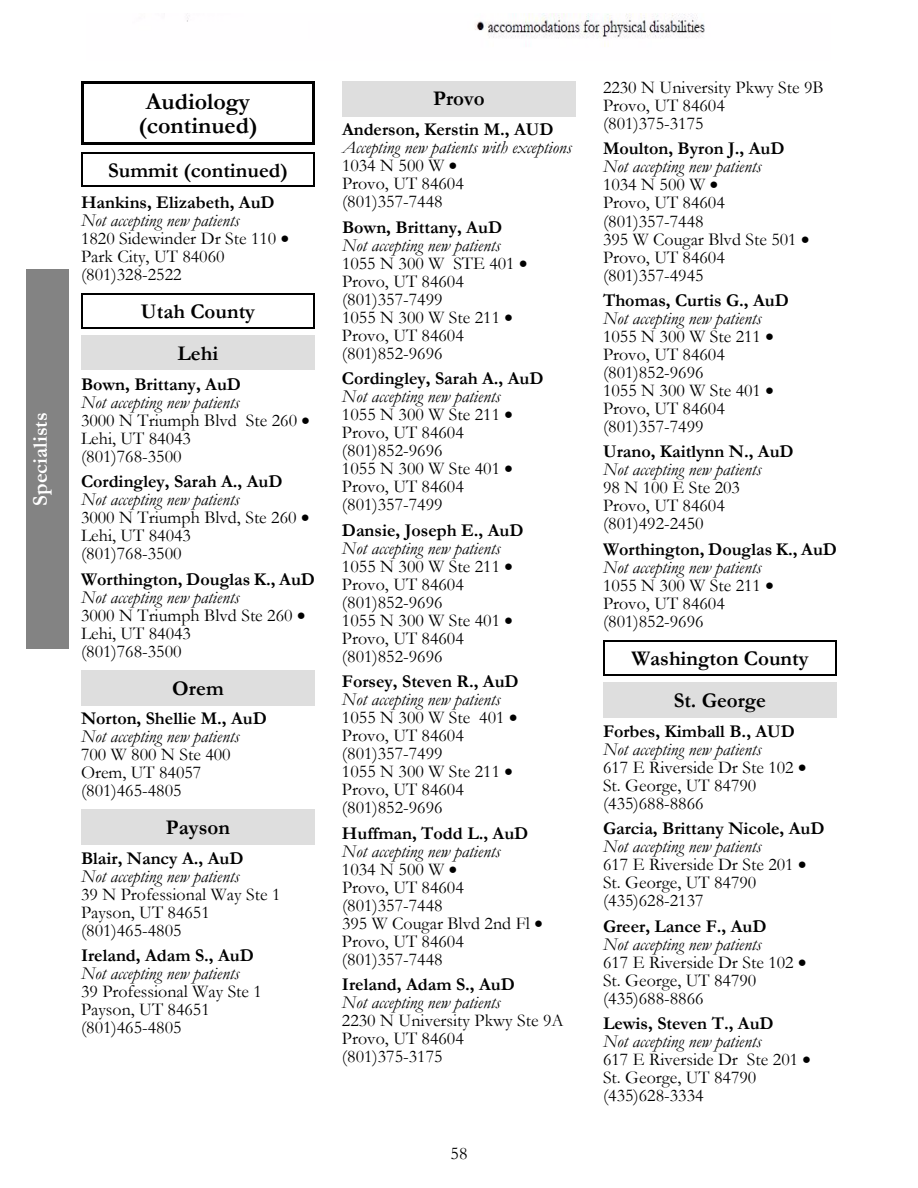
<style>
.page{position:relative;width:918px;height:1188px;background:#fff}
.page>*{position:absolute;margin:0;border:0;box-sizing:border-box;transform-origin:0 0}
.t1{font:700 24px/24px "Garamond";color:#000;text-align:center}
.t2{font:700 21px/42.2px "Garamond";color:#000;text-align:center}
.t3{font:700 21px "Garamond";color:#fff}
.t4{font:18px/18px "Garamond";color:#000}
.t5{font:700 18px "Garamond";color:#000}
.t6{font:italic 18px "Garamond";color:#000}
.t7{font:17.85px "Garamond";color:#000}
.s1{font-style:italic}
</style>
<div class="page">
<img style="left:187px;top:14px;width:518px;height:33px">
<div style="left:27px;top:270px;width:41px;height:378px;background:#838383"></div>
<hr style="left:27px;top:269px;width:41px;height:2px;background:#838383">
<hr style="left:26px;top:647px;width:42px;height:2px;background:#838383">
<hr style="left:26px;top:269px;width:2px;height:379px;background:#838383">
<hr style="left:82px;top:81px;width:233px;height:3px;background:#000">
<hr style="left:312px;top:82px;width:3px;height:63px;background:#000">
<hr style="left:81px;top:142px;width:232px;height:3px;background:#000">
<hr style="left:81px;top:81px;width:3px;height:62px;background:#000">
<hr style="left:82px;top:152px;width:233px;height:2px;background:#000">
<hr style="left:314px;top:153px;width:1px;height:34px;background:#000">
<hr style="left:81px;top:186px;width:233px;height:1px;background:#000">
<hr style="left:81px;top:152px;width:2px;height:34px;background:#000">
<hr style="left:82px;top:293px;width:233px;height:2px;background:#000">
<hr style="left:314px;top:294px;width:1px;height:34px;background:#000">
<hr style="left:81px;top:327px;width:233px;height:1px;background:#000">
<hr style="left:81px;top:293px;width:2px;height:35px;background:#000">
<div style="left:81px;top:335px;width:234px;height:35px;background:#dedede"></div>
<div style="left:81px;top:670px;width:234px;height:35px;background:#dedede"></div>
<div style="left:81px;top:810px;width:234px;height:35px;background:#dedede"></div>
<div style="left:342px;top:81px;width:234px;height:35px;background:#dedede"></div>
<hr style="left:604px;top:641px;width:233px;height:1px;background:#000">
<hr style="left:836px;top:641px;width:1px;height:35px;background:#000">
<hr style="left:603px;top:674px;width:233px;height:2px;background:#000">
<hr style="left:603px;top:641px;width:2px;height:34px;background:#000">
<div style="left:603px;top:683px;width:234px;height:35px;background:#dedede"></div>
<p class="t3" style="left:29px;top:506px;width:95px;rotate:-90deg">Specialists</p>
<h1 class="t1" style="left:138px;top:90px;width:121px">Audiology (continued)</h1>
<p class="t2" style="left:108px;top:149px;width:181px">Summit (continued)</p>
<p class="t5" style="left:81px;top:192px;width:195px">Hankins, Elizabeth, AuD</p>
<p class="t4" style="left:81px;top:211px;width:210px"><span class="s1">Not accepting new patients<br></span>1820 Sidewinder Dr Ste 110 •<br>Park City, UT 84060 (801)328-2522</p>
<p class="t2" style="left:141px;top:290px;width:116px">Utah County<br>Lehi</p>
<p class="t5" style="left:81px;top:374px;width:162px">Bown, Brittany, AuD</p>
<p class="t4" style="left:81px;top:393px;width:230px"><span class="s1">Not accepting new patients<br></span>3000 N Triumph Blvd Ste 260 •<br>Lehi, UT 84043<br>(801)768-3500</p>
<p class="t5" style="left:81px;top:472px;width:203px">Cordingley, Sarah A., AuD</p>
<p class="t4" style="left:81px;top:491px;width:230px"><span class="s1">Not accepting new patients<br></span>3000 N Triumph Blvd, Ste 260 •<br>Lehi, UT 84043<br>(801)768-3500</p>
<p class="t5" style="left:81px;top:569px;width:236px">Worthington, Douglas K., AuD</p>
<p class="t4" style="left:81px;top:588px;width:226px"><span class="s1">Not accepting new patients<br></span>3000 N Triumph Blvd Ste 260 •<br>Lehi, UT 84043<br>(801)768-3500</p>
<p class="t2" style="left:172px;top:667px;width:53px">Orem</p>
<p class="t5" style="left:81px;top:709px;width:187px">Norton, Shellie M., AuD</p>
<p class="t6" style="left:81px;top:727px;width:160px">Not accepting new patients</p>
<p class="t4" style="left:81px;top:746px;width:151px">700 W 800 N Ste 400<br>Orem, UT 84057 (801)465-4805</p>
<p class="t2" style="left:166px;top:807px;width:66px">Payson</p>
<p class="t5" style="left:81px;top:848px;width:164px">Blair, Nancy A., AuD</p>
<p class="t6" style="left:81px;top:866px;width:160px">Not accepting new patients</p>
<p class="t4" style="left:81px;top:885px;width:201px">39 N Professional Way Ste 1<br>Payson, UT 84651 (801)465-4805</p>
<p class="t5" style="left:81px;top:946px;width:174px">Ireland, Adam S., AuD</p>
<p class="t6" style="left:81px;top:964px;width:160px">Not accepting new patients</p>
<p class="t4" style="left:81px;top:983px;width:182px">39 Professional Way Ste 1<br>Payson, UT 84651 (801)465-4805</p>
<p class="t2" style="left:433px;top:78px;width:53px">Provo</p>
<p class="t5" style="left:342px;top:120px;width:213px">Anderson, Kerstin M., AUD</p>
<p class="t4" style="left:342px;top:139px;width:231px"><span class="s1">Accepting new patients with exceptions<br></span>1034 N 500 W •<br>Provo, UT 84604<br>(801)357-7448</p>
<p class="t5" style="left:342px;top:217px;width:162px">Bown, Brittany, AuD</p>
<p class="t4" style="left:342px;top:236px;width:187px"><span class="s1">Not accepting new patients<br></span>1055 N 300 W STE 401 •<br>Provo, UT 84604 (801)357-7499<br>1055 N 300 W Ste 211 •<br>Provo, UT 84604 (801)852-9696</p>
<p class="t5" style="left:342px;top:369px;width:203px">Cordingley, Sarah A., AuD</p>
<p class="t4" style="left:342px;top:388px;width:172px"><span class="s1">Not accepting new patients<br></span>1055 N 300 W Ste 211 •<br>Provo, UT 84604 (801)852-9696<br>1055 N 300 W Ste 401 •<br>Provo, UT 84604 (801)357-7499</p>
<p class="t5" style="left:342px;top:520px;width:183px">Dansie, Joseph E., AuD</p>
<p class="t4" style="left:342px;top:539px;width:172px"><span class="s1">Not accepting new patients<br></span>1055 N 300 W Ste 211 •<br>Provo, UT 84604 (801)852-9696<br>1055 N 300 W Ste 401 •<br>Provo, UT 84604 (801)852-9696</p>
<p class="t5" style="left:342px;top:672px;width:178px">Forsey, Steven R., AuD</p>
<p class="t4" style="left:342px;top:691px;width:177px"><span class="s1">Not accepting new patients<br></span>1055 N 300 W Ste 401 •<br>Provo, UT 84604 (801)357-7499<br>1055 N 300 W Ste 211 •<br>Provo, UT 84604 (801)852-9696</p>
<p class="t5" style="left:342px;top:823px;width:188px">Huffman, Todd L., AuD</p>
<p class="t4" style="left:342px;top:842px;width:202px"><span class="s1">Not accepting new patients<br></span>1034 N 500 W •<br>Provo, UT 84604 (801)357-7448<br>395 W Cougar Blvd 2nd Fl •<br>Provo, UT 84604 (801)357-7448</p>
<p class="t5" style="left:342px;top:975px;width:174px">Ireland, Adam S., AuD</p>
<p class="t6" style="left:342px;top:993px;width:160px">Not accepting new patients</p>
<p class="t4" style="left:342px;top:1012px;width:223px">2230 N University Pkwy Ste 9A<br>Provo, UT 84604 (801)375-3175</p>
<p class="t7" style="left:451px;top:1144px;width:18px">58</p>
<p class="t4" style="left:603px;top:79px;width:222px">2230 N University Pkwy Ste 9B<br>Provo, UT 84604 (801)375-3175</p>
<p class="t5" style="left:603px;top:139px;width:183px">Moulton, Byron J., AuD</p>
<p class="t4" style="left:603px;top:158px;width:208px"><span class="s1">Not accepting new patients<br></span>1034 N 500 W •<br>Provo, UT 84604 (801)357-7448<br>395 W Cougar Blvd Ste 501 •<br>Provo, UT 84604 (801)357-4945</p>
<p class="t5" style="left:603px;top:291px;width:187px">Thomas, Curtis G., AuD</p>
<p class="t4" style="left:603px;top:310px;width:172px"><span class="s1">Not accepting new patients<br></span>1055 N 300 W Ste 211 •<br>Provo, UT 84604 (801)852-9696<br>1055 N 300 W Ste 401 •<br>Provo, UT 84604 (801)357-7499</p>
<p class="t5" style="left:603px;top:442px;width:192px">Urano, Kaitlynn N., AuD</p>
<p class="t6" style="left:603px;top:460px;width:160px">Not accepting new patients</p>
<p class="t4" style="left:603px;top:479px;width:139px">98 N 100 E Ste 203<br>Provo, UT 84604 (801)492-2450</p>
<p class="t5" style="left:603px;top:540px;width:236px">Worthington, Douglas K., AuD</p>
<p class="t4" style="left:603px;top:559px;width:172px"><span class="s1">Not accepting new patients<br></span>1055 N 300 W Ste 211 •<br>Provo, UT 84604 (801)852-9696</p>
<p class="t2" style="left:631px;top:638px;width:179px">Washington County<br>St. George</p>
<p class="t5" style="left:603px;top:721px;width:194px">Forbes, Kimball B., AUD</p>
<p class="t4" style="left:603px;top:740px;width:205px"><span class="s1">Not accepting new patients<br></span>617 E Riverside Dr Ste 102 •<br>St. George, UT 84790 (435)688-8866</p>
<p class="t5" style="left:603px;top:819px;width:223px">Garcia, Brittany Nicole, AuD</p>
<p class="t4" style="left:603px;top:838px;width:205px"><span class="s1">Not accepting new patients<br></span>617 E Riverside Dr Ste 201 •<br>St. George, UT 84790 (435)628-2137</p>
<p class="t5" style="left:603px;top:916px;width:165px">Greer, Lance F., AuD</p>
<p class="t4" style="left:603px;top:935px;width:205px"><span class="s1">Not accepting new patients<br></span>617 E Riverside Dr Ste 102 •<br>St. George, UT 84790 (435)688-8866</p>
<p class="t5" style="left:603px;top:1014px;width:172px">Lewis, Steven T., AuD</p>
<p class="t4" style="left:603px;top:1033px;width:209px"><span class="s1">Not accepting new patients<br></span>617 E Riverside Dr Ste 201 •<br>St. George, UT 84790 (435)628-3334</p>
</div>
